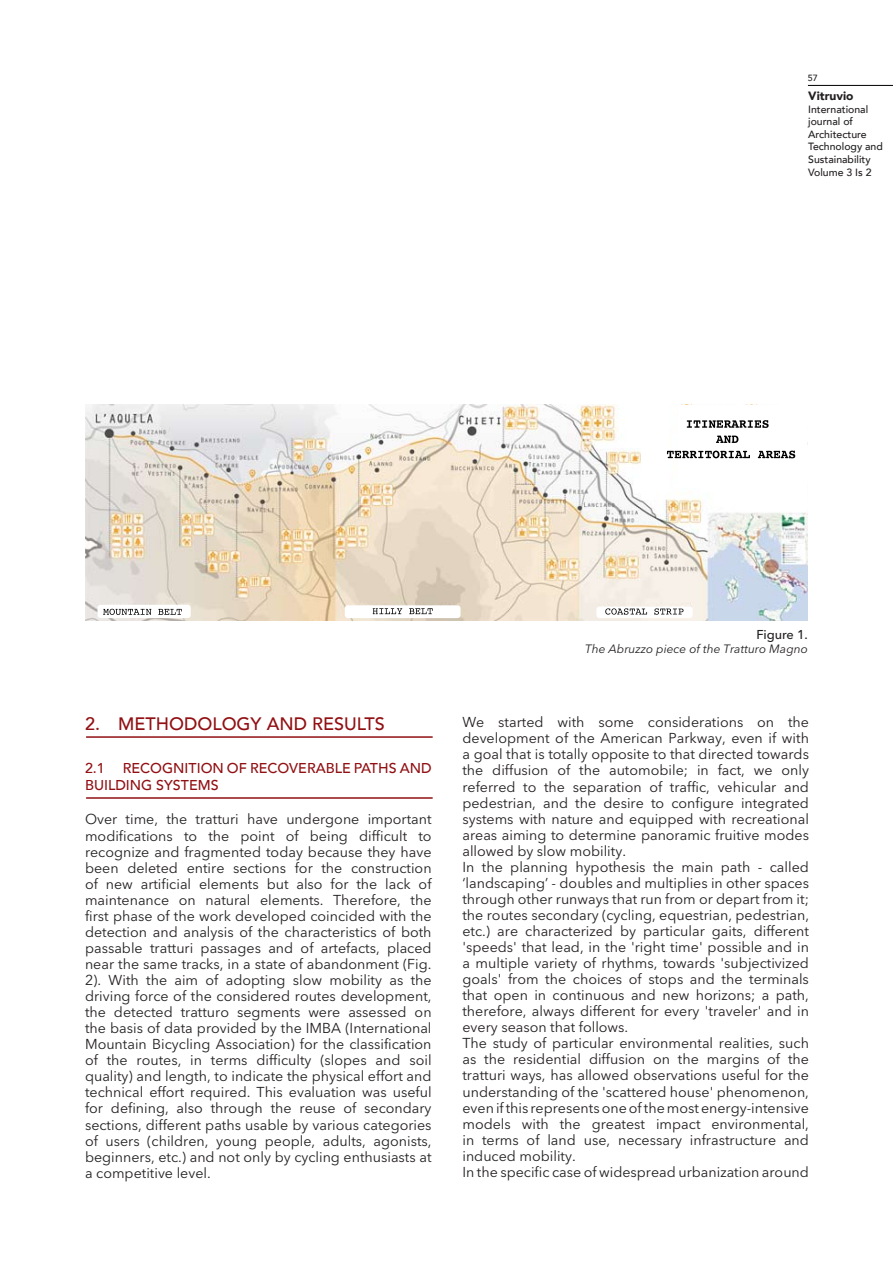
<style>
.page{position:relative;width:893px;height:1263px;background:#fff}
.page>*{position:absolute;margin:0;border:0;box-sizing:border-box;transform-origin:0 0}
.t1{font:500 18px "Avenir LT";color:#911013}
.t2{font:14.25px/16px "Avenir Next LT Pro";color:#231f20;text-align:justify}
.t3{font:500 14.25px/17.1px "Avenir LT";color:#911013}
.t4{font:500 12.75px "Avenir Next LT Pro";color:#231f20}
.t5{font:italic 12px "Avenir Next LT Pro";color:#231f20}
.t6{font:900 12px "Avenir LT";color:#231f20}
.t7{font:500 10.5px/12.6px "Avenir LT";color:#231f20}
.t8{font:500 9px "Avenir LT";color:#231f20}
</style>
<div class="page">
<hr style="left:808px;top:85px;width:84px;height:1px;background:#000">
<img style="left:85px;top:405px;width:723px;height:215px">
<img style="left:735px;top:499px;width:73px;height:13px">
<img style="left:98px;top:605px;width:93px;height:13px">
<img style="left:345px;top:605px;width:116px;height:13px">
<img style="left:596px;top:606px;width:97px;height:12px">
<img style="left:103px;top:609px;width:30px;height:6px">
<img style="left:373px;top:608px;width:29px;height:6px">
<img style="left:605px;top:608px;width:30px;height:7px">
<img style="left:677px;top:405px;width:131px;height:83px">
<img style="left:739px;top:487px;width:69px;height:19px">
<img style="left:687px;top:420px;width:42px;height:8px">
<hr style="left:86px;top:736px;width:347px;height:2px;background:#911013">
<hr style="left:86px;top:797px;width:347px;height:2px;background:#911013">
<p class="t8" style="left:808px;top:73px;width:12px">57</p>
<p class="t6" style="left:808px;top:89px;width:47px">Vitruvio</p>
<p class="t7" style="left:808px;top:103px;width:76px">International journal of<br>Architecture<br>Technology and<br>Sustainability<br>Volume 3 Is 2</p>
<p class="t1" style="left:85px;top:713px;width:301px">2. METHODOLOGY AND RESULTS</p>
<p class="t3" style="left:85px;top:760px;width:21px">2.1</p>
<p class="t3" style="left:85px;top:760px;width:348px;text-indent:38px">RECOGNITION OF RECOVERABLE PATHS AND<br>BUILDING SYSTEMS</p>
<p class="t2" style="left:85px;top:811px;width:348px">Over time, the tratturi have undergone important modifications to the point of being difficult to recognize and fragmented today because they have been deleted entire sections for the construction of new artificial elements but also for the lack of maintenance on natural elements. Therefore, the first phase of the work developed coincided with the detection and analysis of the characteristics of both passable tratturi passages and of artefacts, placed near the same tracks, in a state of abandonment (Fig.<br>2). With the aim of adopting slow mobility as the driving force of the considered routes development, the detected tratturo segments were assessed on the basis of data provided by the IMBA (International Mountain Bicycling Association) for the classification of the routes, in terms difficulty (slopes and soil quality) and length, to indicate the physical effort and technical effort required. This evaluation was useful for defining, also through the reuse of secondary sections, different paths usable by various categories of users (children, young people, adults, agonists, beginners, etc.) and not only by cycling enthusiasts at a competitive level.</p>
<p class="t4" style="left:756px;top:627px;width:53px">Figure 1.</p>
<p class="t5" style="left:585px;top:642px;width:224px">The Abruzzo piece of the Tratturo Magno</p>
<p class="t2" style="left:462px;top:714px;width:348px;text-align:left">We started with some considerations on the development of the American Parkway, even if with a goal that is totally opposite to that directed towards the diffusion of the automobile; in fact, we only referred to the separation of traffic, vehicular and pedestrian, and the desire to configure integrated systems with nature and equipped with recreational areas aiming to determine panoramic fruitive modes allowed by slow mobility.<br>In the planning hypothesis the main path - called ‘landscaping’ - doubles and multiplies in other spaces through other runways that run from or depart from it; the routes secondary (cycling, equestrian, pedestrian, etc.) are characterized by particular gaits, different 'speeds' that lead, in the 'right time' possible and in a multiple variety of rhythms, towards 'subjectivized goals' from the choices of stops and the terminals that open in continuous and new horizons; a path, therefore, always different for every 'traveler' and in every season that follows.<br>The study of particular environmental realities, such as the residential diffusion on the margins of the tratturi ways, has allowed observations useful for the understanding of the 'scattered house' phenomenon, even if this represents one of the most energy-intensive models with the greatest impact environmental, in terms of land use, necessary infrastructure and induced mobility.<br>In the specific case of widespread urbanization around</p>
</div>
